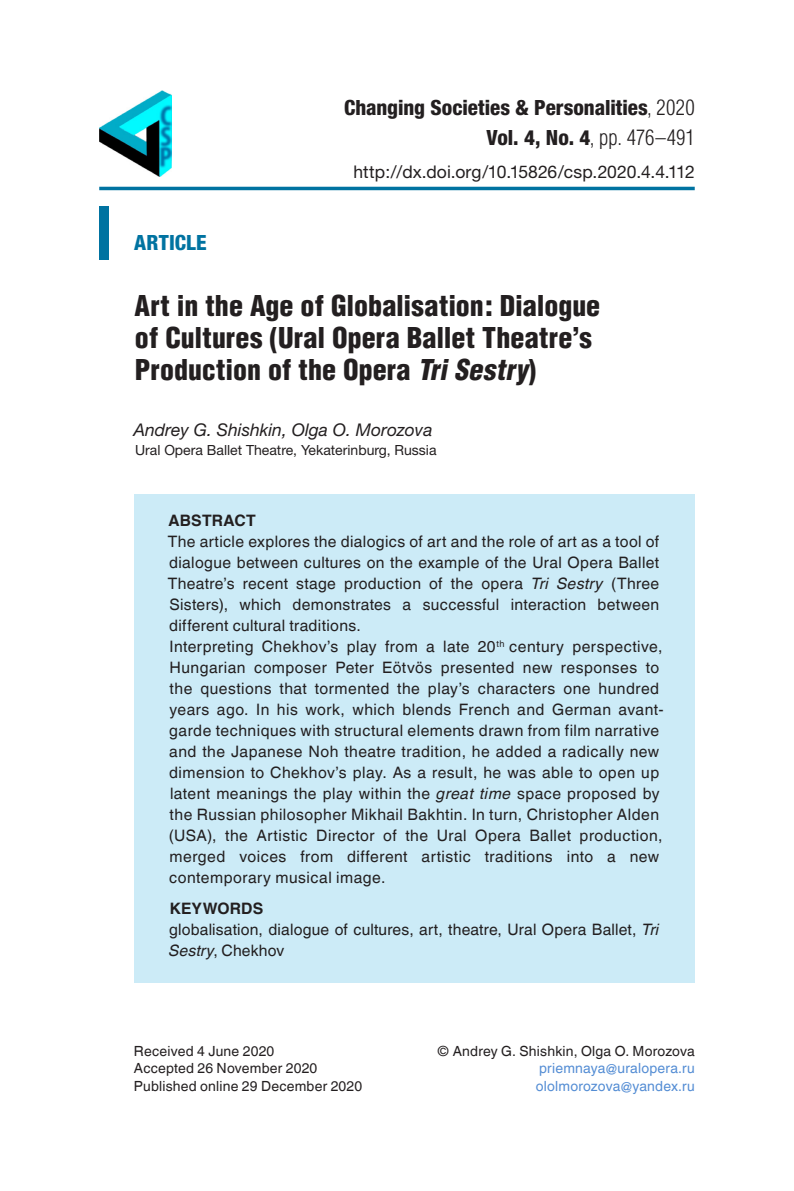
<style>
.page{position:relative;width:794px;height:1191px;background:#fff}
.page>*{position:absolute;margin:0;border:0;box-sizing:border-box;transform-origin:0 0}
.t1{font:900 condensed 28px/31.5px "Helvetica";color:#231f20}
.t2{font:800 condensed 21px "Helvetica Neue";color:#231f20}
.t3{font:300 condensed 21px "Helvetica";letter-spacing:-.005em;color:#231f20}
.t4{font:800 condensed 21px "Helvetica Neue";letter-spacing:.005em;color:#0073a1}
.t5{font:17.5px "Helvetica Neue";letter-spacing:.005em;color:#231f20}
.t6{font:italic 17.5px "Helvetica Neue";color:#231f20}
.t7{font:15.75px/21px "Helvetica World";letter-spacing:.03em;color:#231f20}
.t8{font:15.75px/21px "Helvetica World";letter-spacing:.01em;color:#231f20}
.t9{font:700 15.75px "Helvetica World";letter-spacing:.01em;color:#231f20}
.t10{font:14px "Helvetica World";letter-spacing:.015em;color:#231f20}
.t11{font:14px "Helvetica World";letter-spacing:.015em;color:#548dd4}
.t12{font:14px "Helvetica Neue";color:#231f20}
.s1{font-family:"Helvetica";font-weight:300}
.s2{font-family:"Helvetica Neue";font-weight:800}
.s3{font-style:italic}
.s4{font-weight:700}
</style>
<div class="page">
<hr style="left:99px;top:187px;width:595px;height:3px;background:#0073a1">
<div style="left:99px;top:207px;width:10px;height:53px;background:#0073a1"></div>
<img style="left:99px;top:91px;width:72px;height:85px">
<div style="left:134px;top:494px;width:560px;height:488px;background:#ccebf7"></div>
<h2 class="t4" style="left:134px;top:230px;width:74px">ARTICLE</h2>
<h2 class="t2" style="left:344px;top:95px;width:352px">Changing Societies &amp; Personalities<span class="s1">, 2020</span></h2>
<h2 class="t3" style="left:486px;top:124px;width:210px"><span class="s2">Vol. 4, No. 4</span>, pp. 476–491</h2>
<p class="t5" style="left:353px;top:161px;width:343px">http://dx.doi.org/10.15826/csp.2020.4.4.112</p>
<h1 class="t1" style="left:135px;top:290px;width:467px">Art in the Age of Globalisation: Dialogue of Cultures (Ural Opera Ballet Theatre’s<br>Production of the Opera <span class="s3">TriSestry</span>)</h1>
<p class="t6" style="left:133px;top:419px;width:300px">Andrey G. Shishkin, Olga O. Morozova</p>
<p class="t12" style="left:135px;top:442px;width:303px">Ural Opera Ballet Theatre, Yekaterinburg, Russia</p>
<p class="t9" style="left:169px;top:511px;width:88px">ABSTRACT</p>
<p class="t7" style="left:168px;top:531px;width:497px">The article explores the dialogics of art and the role of art as a tool of dialogue between cultures on the example of the Ural Opera Ballet Theatre’s recent stage production of the opera <span class="s3">Tri Sestry</span> (Three Sisters), which demonstrates a successful interaction between different cultural traditions.<br>Interpreting Chekhov’s play from a late 20<sup>th</sup> century perspective, Hungarian composer Peter Eötvös presented new responses to the questions that tormented the play’s characters one hundred years ago. In his work, which blends French and German avant&shy;garde techniques with structural elements drawn from film narrative and the Japanese Noh theatre tradition, he added a radically new dimension to Chekhov’s play. As a result, he was able to open up latent meanings the play within the <span class="s3">great time</span> space proposed by the Russian philosopher Mikhail Bakhtin. In turn, Christopher Alden (USA), the Artistic Director of the Ural Opera Ballet production, merged voices from different artistic traditions into a new contemporary musical image.</p>
<p class="t8" style="left:169px;top:898px;width:492px"><span class="s4">KEYWORDS<br></span>globalisation, dialogue of cultures, art, theatre, Ural Opera Ballet, <span class="s3">Tri<br>Sestry</span>, Chekhov</p>
<p class="t10" style="left:134px;top:1042px;width:142px">Received 4 June 2020</p>
<p class="t10" style="left:437px;top:1042px;width:259px">© Andrey G. Shishkin, Olga O. Morozova</p>
<p class="t10" style="left:134px;top:1060px;width:185px">Accepted 26 November 2020</p>
<p class="t11" style="left:539px;top:1060px;width:157px">priemnaya@uralopera.ru</p>
<p class="t10" style="left:134px;top:1077px;width:230px">Published online 29 December 2020</p>
<p class="t11" style="left:536px;top:1077px;width:160px">ololmorozova@yandex.ru</p>
</div>
